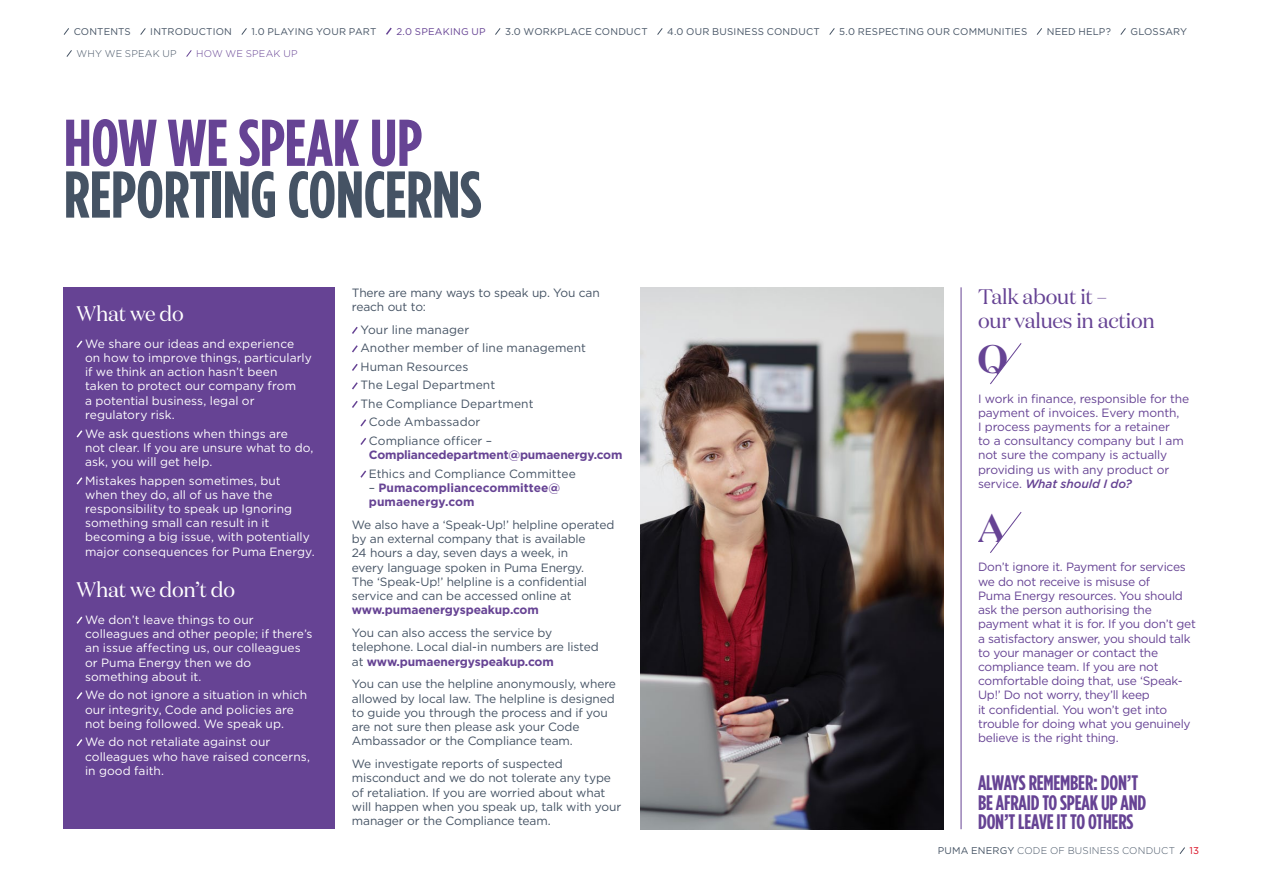
<style>
.page{position:relative;width:1263px;height:893px;background:#fff}
.page>*{position:absolute;margin:0;border:0;box-sizing:border-box;transform-origin:0 0}
.t1{font:700 66px "Gotham Condensed";letter-spacing:-.005em;color:#455364}
.t2{font:700 66px "Gotham Condensed";letter-spacing:-.005em;color:#664394}
.t3{font:600 39.9px "Domaine Disp";color:#664394}
.t4{font:700 21px/19.5px "Gotham Condensed";letter-spacing:-.01em;color:#664394}
.t5{font:21px/24px "Domaine Disp";letter-spacing:-.01em;color:#664394}
.t6{font:21px "Domaine Disp";letter-spacing:-.01em;color:#fff}
.t7{font:12px/14.2px "Gotham";letter-spacing:.005em;color:#fff}
.t8{font:12px/14.2px "Gotham";letter-spacing:-.01em;color:#455364}
.t9{font:12px/14.2px "Gotham";letter-spacing:-.02em;color:#664394}
.t10{font:12px "Gotham";letter-spacing:.01em;color:#455364}
.t11{font:700 12px/14.2px "Gotham";letter-spacing:-.01em;color:#664394}
.t12{font:9.75px "Gotham";letter-spacing:.025em;color:#455364}
.t13{font:300 9.75px "Gotham";letter-spacing:.025em;color:#455364}
.t14{font:9.75px "Gotham";letter-spacing:.025em;color:#664394}
.t15{font:300 9.75px "Gotham";letter-spacing:.02em;color:#664394}
.t16{font:9.75px "Gotham";color:#d9081d}
.s1{font-weight:400;color:#455364}
.s2{font-weight:700;color:#664394}
.s3{font-weight:500;font-style:italic}
.s4{font-weight:400}
</style>
<div class="page">
<div style="left:64px;top:287px;width:271px;height:542px;background:#664394"></div>
<svg style="left:76px;top:340px;width:7px;height:8px"></svg>
<svg style="left:76px;top:430px;width:7px;height:8px"></svg>
<svg style="left:76px;top:477px;width:7px;height:8px"></svg>
<svg style="left:76px;top:616px;width:7px;height:8px"></svg>
<svg style="left:76px;top:692px;width:7px;height:8px"></svg>
<svg style="left:76px;top:739px;width:7px;height:8px"></svg>
<svg style="left:352px;top:326px;width:6px;height:8px"></svg>
<svg style="left:352px;top:345px;width:6px;height:8px"></svg>
<svg style="left:352px;top:363px;width:6px;height:8px"></svg>
<svg style="left:352px;top:382px;width:6px;height:8px"></svg>
<svg style="left:352px;top:401px;width:6px;height:7px"></svg>
<svg style="left:360px;top:419px;width:7px;height:8px"></svg>
<svg style="left:360px;top:438px;width:7px;height:7px"></svg>
<svg style="left:360px;top:470px;width:7px;height:8px"></svg>
<svg style="left:990px;top:343px;width:32px;height:42px"></svg>
<svg style="left:990px;top:512px;width:32px;height:41px"></svg>
<hr style="left:961px;top:287px;width:1px;height:542px;background:#664394">
<img style="left:640px;top:287px;width:304px;height:542px">
<svg style="left:1179px;top:847px;width:6px;height:7px"></svg>
<svg style="left:63px;top:28px;width:6px;height:7px"></svg>
<svg style="left:140px;top:28px;width:6px;height:7px"></svg>
<svg style="left:241px;top:28px;width:6px;height:7px"></svg>
<svg style="left:386px;top:27px;width:6px;height:8px"></svg>
<svg style="left:495px;top:28px;width:6px;height:7px"></svg>
<svg style="left:657px;top:28px;width:6px;height:7px"></svg>
<svg style="left:829px;top:28px;width:6px;height:7px"></svg>
<svg style="left:1036px;top:28px;width:6px;height:7px"></svg>
<svg style="left:1120px;top:28px;width:6px;height:7px"></svg>
<svg style="left:66px;top:50px;width:6px;height:7px"></svg>
<svg style="left:186px;top:50px;width:6px;height:7px"></svg>
<p class="t12" style="left:74px;top:25px;width:59px">CONTENTS</p>
<p class="t12" style="left:150px;top:25px;width:83px">INTRODUCTION</p>
<p class="t12" style="left:251px;top:25px;width:126px">1.0 PLAYING YOUR PART</p>
<p class="t14" style="left:396px;top:25px;width:91px">2.0 SPEAKING UP</p>
<p class="t12" style="left:505px;top:25px;width:144px">3.0 WORKPLACE CONDUCT</p>
<p class="t12" style="left:667px;top:25px;width:154px">4.0 OUR BUSINESS CONDUCT</p>
<p class="t12" style="left:839px;top:25px;width:189px">5.0 RESPECTING OUR COMMUNITIES</p>
<p class="t12" style="left:1047px;top:25px;width:66px">NEED HELP?</p>
<p class="t12" style="left:1130px;top:25px;width:58px">GLOSSARY</p>
<p class="t13" style="left:77px;top:47px;width:102px">WHY WE SPEAK UP</p>
<p class="t15" style="left:196px;top:47px;width:103px">HOW WE SPEAK UP</p>
<h1 class="t2" style="left:64px;top:104px;width:360px">HOW WE SPEAK UP</h1>
<h1 class="t1" style="left:64px;top:156px;width:419px">REPORTING CONCERNS</h1>
<h3 class="t6" style="left:77px;top:300px;width:109px">What we do</h3>
<p class="t7" style="left:85px;top:336px;width:228px">We share our ideas and experience on how to improve things, particularly if we think an action hasn’t been taken to protect our company from<br>a potential business, legal or regulatory risk.</p>
<p class="t7" style="left:85px;top:426px;width:230px">We ask questions when things are<br>not clear. If you are unsure what to do, ask, you will get help.</p>
<p class="t7" style="left:85px;top:473px;width:231px">Mistakes happen sometimes, but when they do, all of us have the responsibility to speak up Ignoring something small can result in it becoming a big issue, with potentially major consequences for Puma Energy.</p>
<h3 class="t6" style="left:77px;top:576px;width:160px">What we don’t do</h3>
<p class="t7" style="left:85px;top:612px;width:229px">We don’t leave things to our colleagues and other people; if there’s an issue affecting us, our colleagues or Puma Energy then we do something about it.</p>
<p class="t7" style="left:85px;top:688px;width:224px">We do not ignore a situation in which our integrity, Code and policies are not being followed. We speak up.</p>
<p class="t7" style="left:85px;top:735px;width:227px">We do not retaliate against our colleagues who have raised concerns, in good faith.</p>
<p class="t8" style="left:352px;top:285px;width:249px">There are many ways to speak up. You can reach out to:</p>
<p class="t10" style="left:360px;top:322px;width:110px">Your line manager</p>
<p class="t10" style="left:360px;top:340px;width:227px">Another member of line management</p>
<p class="t8" style="left:360px;top:359px;width:109px">Human Resources</p>
<p class="t10" style="left:360px;top:377px;width:136px">The Legal Department</p>
<p class="t10" style="left:360px;top:396px;width:175px">The Compliance Department</p>
<p class="t10" style="left:369px;top:414px;width:113px">Code Ambassador</p>
<p class="t10" style="left:369px;top:433px;width:125px">Compliance officer –</p>
<p class="t11" style="left:369px;top:448px;width:255px">Compliancedepartment@pumaenergy.com</p>
<p class="t10" style="left:369px;top:466px;width:209px">Ethics and Compliance Committee</p>
<p class="t11" style="left:369px;top:480px;width:193px"><span class="s1">–</span> Pumacompliancecommittee@ pumaenergy.com</p>
<p class="t8" style="left:352px;top:517px;width:264px">We also have a ‘Speak-Up!’ helpline operated by an external company that is available<br>24 hours a day, seven days a week, in<br>every language spoken in Puma Energy.<br>The ‘Speak-Up!’ helpline is a confidential service and can be accessed online at</p>
<p class="t11" style="left:352px;top:603px;width:188px">www.pumaenergyspeakup.com</p>
<p class="t8" style="left:352px;top:626px;width:248px">You can also access the service by telephone. Local dial-in numbers are listed at <span class="s2">www.pumaenergyspeakup.com</span></p>
<p class="t8" style="left:352px;top:677px;width:266px">You can use the helpline anonymously, where allowed by local law. The helpline is designed to guide you through the process and if you are not sure then please ask your Code Ambassador or the Compliance team.</p>
<p class="t8" style="left:352px;top:756px;width:271px">We investigate reports of suspected misconduct and we do not tolerate any type of retaliation. If you are worried about what will happen when you speak up, talk with your manager or the Compliance team.</p>
<h3 class="t5" style="left:978px;top:284px;width:178px">Talk about it –<br>our values in action</h3>
<h2 class="t3" style="left:977px;top:333px;width:32px">Q</h2>
<p class="t9" style="left:978px;top:391px;width:213px">I work in finance, responsible for the payment of invoices. Every month,<br>I process payments for a retainer<br>to a consultancy company but I am not sure the company is actually providing us with any product or service. <span class="s3">What should I do?</span></p>
<h2 class="t3" style="left:977px;top:502px;width:31px">A</h2>
<p class="t9" style="left:978px;top:560px;width:219px">Don’t ignore it. Payment for services we do not receive is misuse of<br>Puma Energy resources. You should ask the person authorising the payment what it is for. If you don’t get a satisfactory answer, you should talk to your manager or contact the compliance team. If you are not comfortable doing that, use ‘Speak-Up!’ Do not worry, they’ll keep<br>it confidential. You won’t get into trouble for doing what you genuinely believe is the right thing.</p>
<h3 class="t4" style="left:978px;top:773px;width:170px">ALWAYS REMEMBER: DON’T<br>BE AFRAID TO SPEAK UP AND<br>DON’T LEAVE IT TO OTHERS</h3>
<p class="t13" style="left:938px;top:844px;width:239px"><span class="s4">PUMA ENERGY</span> CODE OF BUSINESS CONDUCT</p>
<p class="t16" style="left:1189px;top:844px;width:11px">13</p>
</div>
